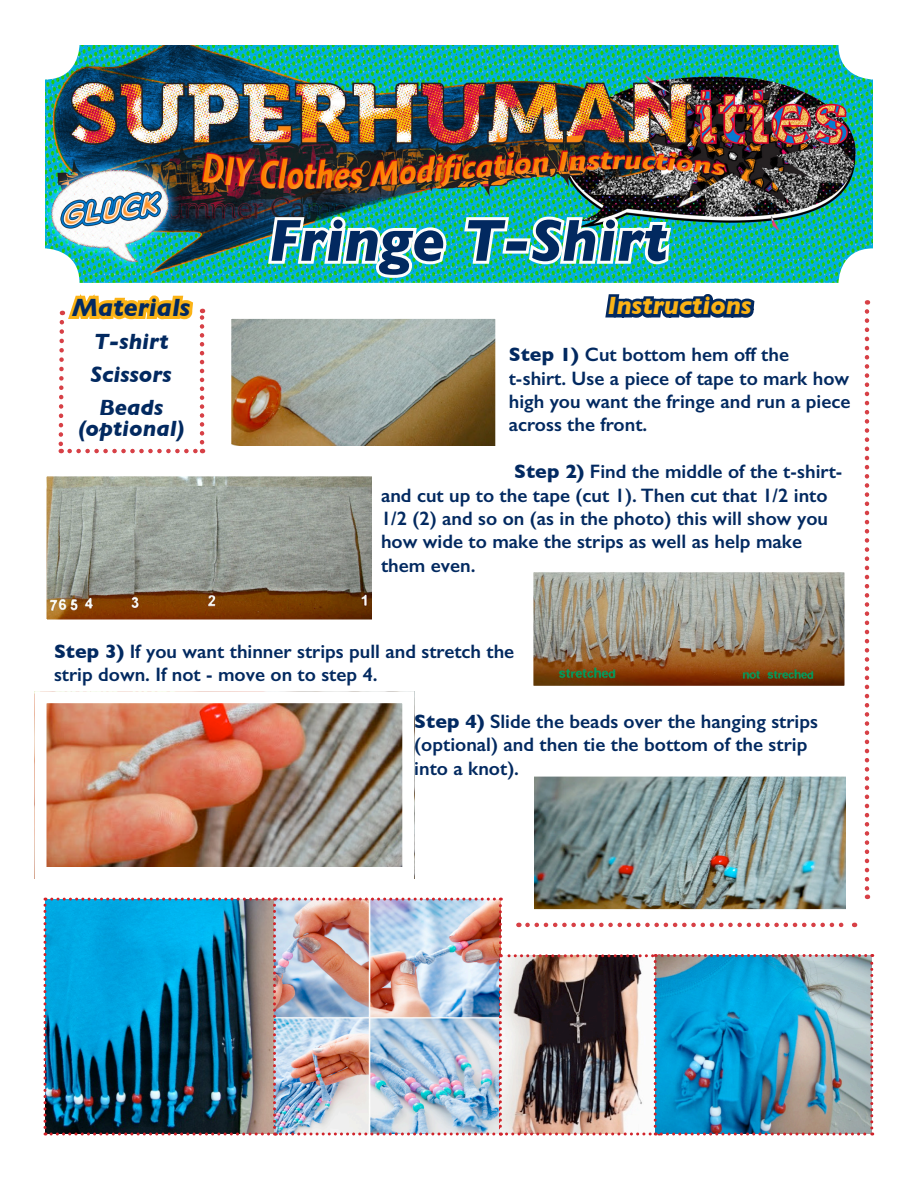
<style>
.page{position:relative;width:918px;height:1188px;background:#fff}
.page>*{position:absolute;margin:0;border:0;box-sizing:border-box;transform-origin:0 0}
.t1{font:italic 700 60px "Gill Sans";color:#022960}
.t2{font:italic 700 25.5px "Gill Sans";color:#fbb316}
.t3{font:italic 700 25.5px "Gill Sans";color:#022960}
.t4{font:italic 700 22.5px "Gill Sans";color:#022960}
.t5{font:600 19.5px/23.4px "Gill Sans";color:#022960}
.s1{font-weight:700}
</style>
<div class="page">
<img style="left:45px;top:45px;width:828px;height:114px">
<div style="left:34px;top:691px;width:380px;height:188px;border:12px solid #fff"></div>
<img style="left:44px;top:159px;width:829px;height:977px">
<p class="t3" style="left:72px;top:293px;width:120px">Materials</p>
<p class="t4" style="left:94px;top:328px;width:76px">T-shirt</p>
<p class="t4" style="left:91px;top:361px;width:83px">Scissors</p>
<p class="t4" style="left:99px;top:394px;width:66px">Beads</p>
<p class="t4" style="left:78px;top:415px;width:107px">(optional)</p>
<p class="t1" style="left:268px;top:206px;width:401px">Fringe T-Shirt</p>
<p class="t2" style="left:608px;top:291px;width:146px">Instructions</p>
<p class="t5" style="left:509px;top:343px;width:343px"><span class="s1">Step 1)</span> Cut bottom hem off the t-shirt. Use a piece of tape to mark how high you want the fringe and run a piece across the front.</p>
<p class="t5" style="left:381px;top:460px;width:463px;text-indent:133px"><span class="s1">Step 2)</span> Find the middle of the t-shirt&shy;and cut up to the tape (cut 1). Then cut that 1/2 into 1/2 (2) and so on (as in the photo) this will show you how wide to make the strips as well as help make them even.</p>
<p class="t5" style="left:54px;top:639px;width:462px"><span class="s1">Step 3)</span> If you want thinner strips pull and stretch the strip down. If not - move on to step 4.</p>
<p class="t5" style="left:414px;top:710px;width:405px"><span class="s1">Step 4)</span> Slide the beads over the hanging strips (optional) and then tie the bottom of the strip</p>
<p class="t5" style="left:414px;top:756px;width:106px">into a knot).</p>
</div>
